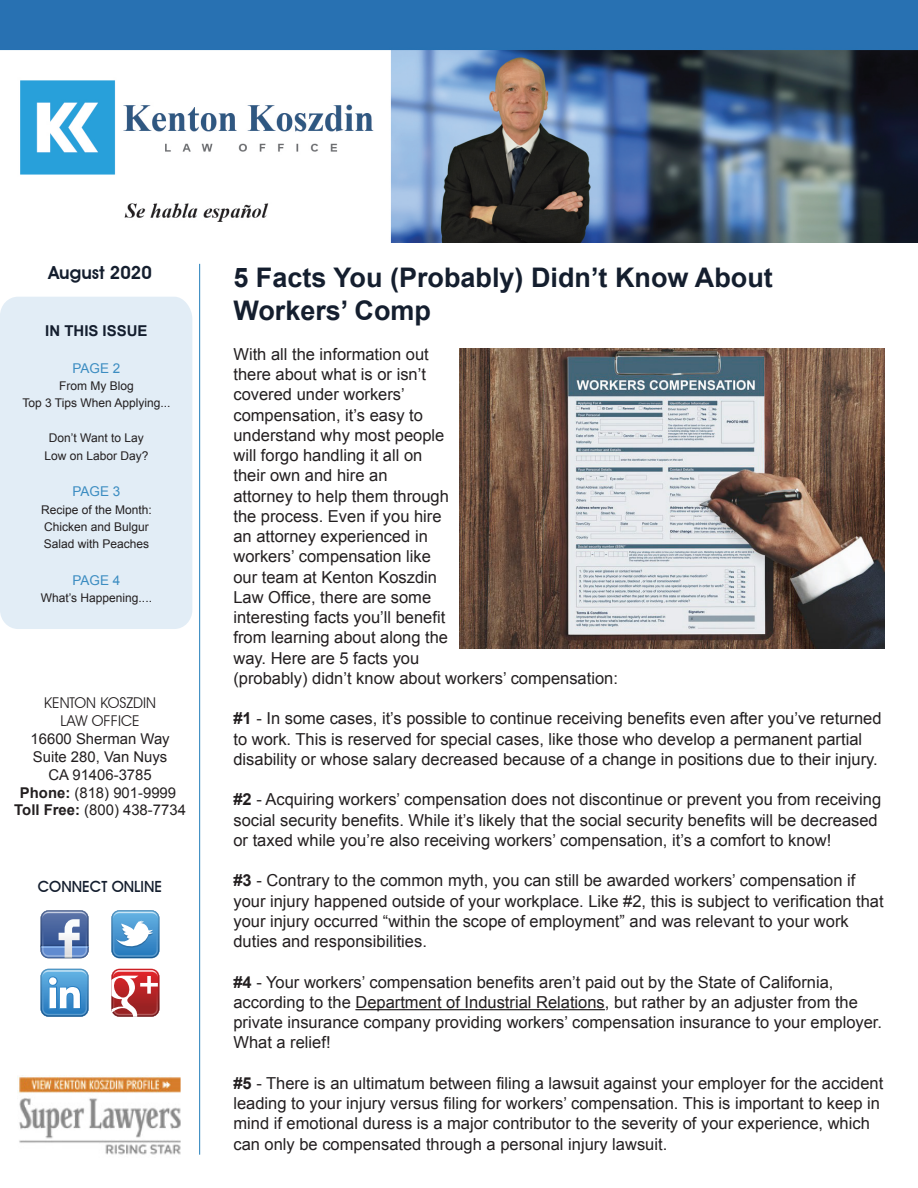
<style>
.page{position:relative;width:918px;height:1188px;background:#fff}
.page>*{position:absolute;margin:0;border:0;box-sizing:border-box;transform-origin:0 0}
.t1{font:700 27px/32.4px "Arial";color:#141e2e}
.t2{font:600 18px "Avant Garde IT Cby BT";color:#141e2e}
.t3{font:16.5px/20.2px "Arial";color:#231f20}
.t4{font:500 15.45px "Avant Garde IT Cby BT";color:#141e2e}
.t5{font:700 15px "Arial";color:#141e2e}
.t6{font:14.85px/17.9px "Arial";color:#231f20;text-align:center}
.t7{font:14.85px/17.9px "Avant Garde IT Cby BT";color:#231f20;text-align:center}
.t8{font:13.5px "Arial";color:#3b8cc1}
.t9{font:12px/17.4px "Arial";color:#231f20;text-align:center}
.s1{font-weight:700}
</style>
<div class="page">
<hr style="left:355px;top:1009px;width:250px;height:1px;background:#231f20">
<img style="left:0;top:0;width:918px;height:243px">
<hr style="left:199px;top:264px;width:1px;height:891px;background:#3b8cc1">
<div style="left:0;top:297px;width:192px;height:332px;background:#e2edf6"></div>
<img style="left:17px;top:1077px;width:164px;height:78px">
<svg style="left:41px;top:910px;width:48px;height:48px"></svg>
<svg style="left:111px;top:969px;width:48px;height:48px"></svg>
<svg style="left:41px;top:969px;width:48px;height:48px"></svg>
<svg style="left:111px;top:910px;width:48px;height:48px"></svg>
<img style="left:459px;top:349px;width:425px;height:299px">
<p class="t2" style="left:48px;top:261px;width:105px">August 2020</p>
<p class="t5" style="left:45px;top:321px;width:104px">IN THIS ISSUE</p>
<p class="t8" style="left:73px;top:359px;width:49px">PAGE 2</p>
<p class="t9" style="left:22px;top:377px;width:150px">From My Blog<br>Top 3 Tips When Applying...</p>
<p class="t9" style="left:44px;top:429px;width:106px">Don’t Want to Lay<br>Low on Labor Day?</p>
<p class="t8" style="left:73px;top:483px;width:49px">PAGE 3</p>
<p class="t9" style="left:41px;top:501px;width:112px;text-align:left">Recipe of the Month:<br>Chicken and Bulgur<br>Salad with Peaches</p>
<p class="t8" style="left:73px;top:571px;width:49px">PAGE 4</p>
<p class="t9" style="left:41px;top:590px;width:113px">What’s Happening....</p>
<p class="t7" style="left:44px;top:694px;width:113px">KENTON KOSZDIN<br>LAW OFFICE</p>
<p class="t6" style="left:14px;top:730px;width:173px">16600 Sherman Way<br>Suite 280, Van Nuys<br>CA 91406-3785<br><span class="s1">Phone:</span> (818) 901-9999<br><span class="s1">Toll Free:</span> (800) 438-7734</p>
<p class="t4" style="left:38px;top:877px;width:126px">CONNECT ONLINE</p>
<h1 class="t1" style="left:233px;top:263px;width:541px">5 Facts You (Probably) Didn’t Know About<br>Workers’ Comp</h1>
<p class="t3" style="left:233px;top:344px;width:386px">With all the information out<br>there about what is or isn’t<br>covered under workers’<br>compensation, it’s easy to<br>understand why most people<br>will forgo handling it all on<br>their own and hire an<br>attorney to help them through<br>the process. Even if you hire<br>an attorney experienced in<br>workers’ compensation like<br>our team at Kenton Koszdin<br>Law Office, there are some<br>interesting facts you’ll benefit<br>from learning about along the<br>way. Here are 5 facts you<br>(probably) didn’t know about workers’ compensation:</p>
<p class="t3" style="left:233px;top:709px;width:650px"><span class="s1">#1</span> - In some cases, it’s possible to continue receiving benefits even after you’ve returned to work. This is reserved for special cases, like those who develop a permanent partial disability or whose salary decreased because of a change in positions due to their injury.</p>
<p class="t3" style="left:233px;top:790px;width:649px"><span class="s1">#2</span> - Acquiring workers’ compensation does not discontinue or prevent you from receiving social security benefits. While it’s likely that the social security benefits will be decreased or taxed while you’re also receiving workers’ compensation, it’s a comfort to know!</p>
<p class="t3" style="left:233px;top:871px;width:652px"><span class="s1">#3</span> - Contrary to the common myth, you can still be awarded workers’ compensation if your injury happened outside of your workplace. Like #2, this is subject to verification that your injury occurred “within the scope of employment” and was relevant to your work duties and responsibilities.</p>
<p class="t3" style="left:233px;top:972px;width:650px"><span class="s1">#4</span> - Your workers’ compensation benefits aren’t paid out by the State of California, according to the Department of Industrial Relations, but rather by an adjuster from the private insurance company providing workers’ compensation insurance to your employer.<br>What a relief!</p>
<p class="t3" style="left:233px;top:1073px;width:651px"><span class="s1">#5</span> - There is an ultimatum between filing a lawsuit against your employer for the accident leading to your injury versus filing for workers’ compensation. This is important to keep in mind if emotional duress is a major contributor to the severity of your experience, which can only be compensated through a personal injury lawsuit.</p>
</div>
